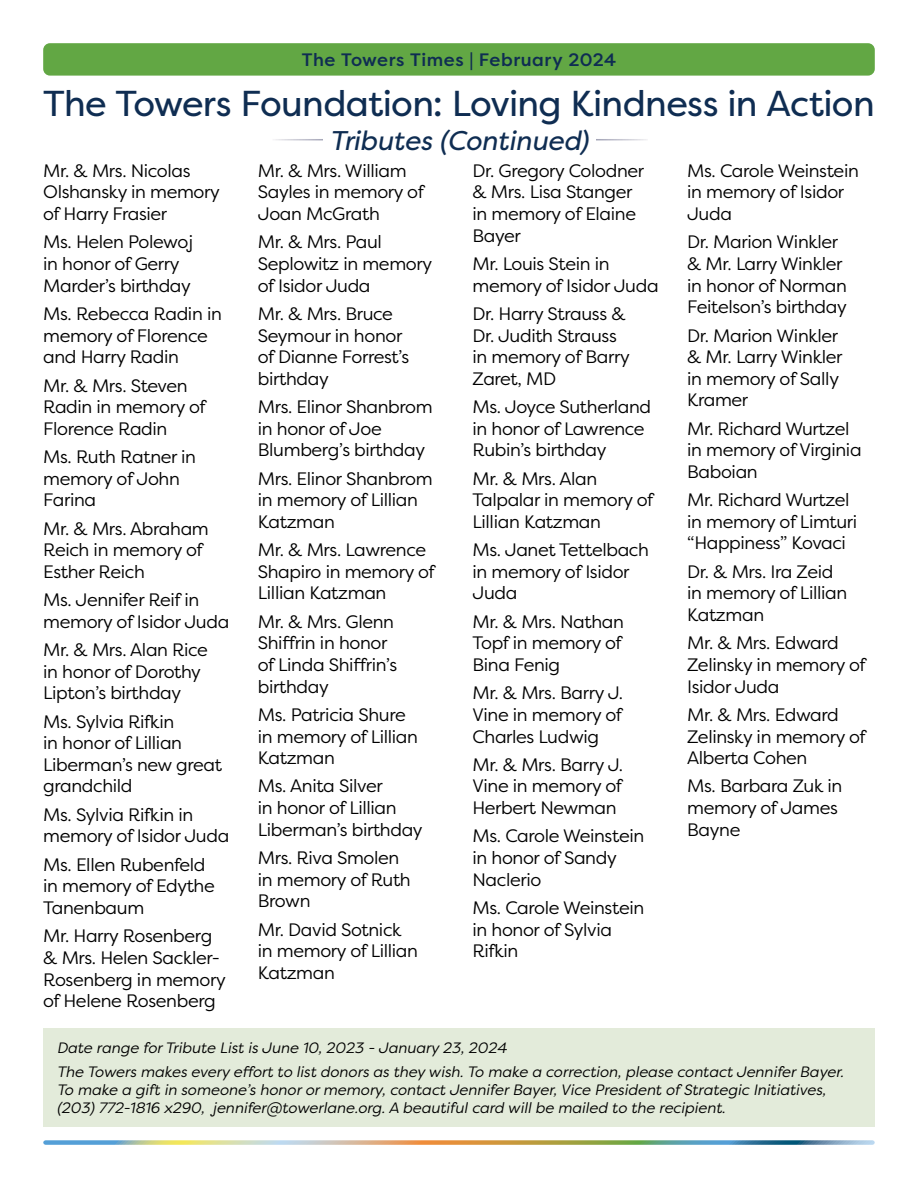
<style>
.page{position:relative;width:918px;height:1188px;background:#fff}
.page>*{position:absolute;margin:0;border:0;box-sizing:border-box;transform-origin:0 0}
.t1{font:36px "Filson Pro";letter-spacing:-.02em;color:#0f2d52}
.t2{font:italic 27px "Filson Pro";letter-spacing:-.005em;color:#0f2d52}
.t3{font:18px/21.6px "Filson Pro";letter-spacing:-.02em;color:#000}
.t4{font:500 18px "Filson Pro";letter-spacing:.03em;color:#0f2d52}
.t5{font:italic 15px/24.8px "Filson Pro";color:#000}
</style>
<div class="page">
<div style="left:43px;top:43px;width:832px;height:33px;background:#62a744;border-radius:7px"></div>
<svg style="left:45px;top:1140px;width:828px;height:5px"></svg>
<div style="left:43px;top:1028px;width:832px;height:99px;background:#e3ebda"></div>
<p class="t4" style="left:302px;top:47px;width:316px">The Towers Times | February 2024</p>
<h1 class="t1" style="left:43px;top:79px;width:833px">The Towers Foundation: Loving Kindness in Action</h1>
<h2 class="t2" style="left:330px;top:122px;width:260px">Tributes (Continued)</h2>
<p class="t3" style="left:43px;top:159px;width:178px">Mr. &amp; Mrs. Nicolas<br>Olshansky in memory of Harry Frasier</p>
<p class="t3" style="left:43px;top:231px;width:151px">Ms. Helen Polewoj in honor of Gerry<br>Marder’s birthday</p>
<p class="t3" style="left:43px;top:302px;width:180px">Ms. Rebecca Radin in memory of Florence and Harry Radin</p>
<p class="t3" style="left:43px;top:374px;width:164px">Mr. &amp; Mrs. Steven<br>Radin in memory of<br>Florence Radin</p>
<p class="t3" style="left:43px;top:445px;width:154px">Ms. Ruth Ratner in memory of John<br>Farina</p>
<p class="t3" style="left:43px;top:517px;width:167px">Mr. &amp; Mrs. Abraham<br>Reich in memory of<br>Esther Reich</p>
<p class="t3" style="left:43px;top:589px;width:188px">Ms. Jennifer Reif in memory of Isidor Juda</p>
<p class="t3" style="left:43px;top:639px;width:166px">Mr. &amp; Mrs. Alan Rice in honor of Dorothy<br>Lipton’s birthday</p>
<p class="t3" style="left:43px;top:710px;width:180px">Ms. Sylvia Rifkin<br>in honor of Lillian<br>Liberman’s new great grandchild</p>
<p class="t3" style="left:43px;top:803px;width:188px">Ms. Sylvia Rifkin in memory of Isidor Juda</p>
<p class="t3" style="left:43px;top:853px;width:173px">Ms. Ellen Rubenfeld in memory of Edythe<br>Tanenbaum</p>
<p class="t3" style="left:43px;top:925px;width:184px">Mr. Harry Rosenberg &amp; Mrs. Helen Sackler-<br>Rosenberg in memory of Helene Rosenberg</p>
<p class="t3" style="left:258px;top:159px;width:168px">Mr. &amp; Mrs. William<br>Sayles in memory of<br>Joan McGrath</p>
<p class="t3" style="left:258px;top:231px;width:176px">Mr. &amp; Mrs. Paul<br>Seplowitz in memory of Isidor Juda</p>
<p class="t3" style="left:258px;top:302px;width:153px">Mr. &amp; Mrs. Bruce<br>Seymour in honor of Dianne Forrest’s birthday</p>
<p class="t3" style="left:258px;top:396px;width:176px">Mrs. Elinor Shanbrom in honor of Joe<br>Blumberg’s birthday</p>
<p class="t3" style="left:258px;top:467px;width:176px">Mrs. Elinor Shanbrom in memory of Lillian<br>Katzman</p>
<p class="t3" style="left:258px;top:539px;width:179px">Mr. &amp; Mrs. Lawrence<br>Shapiro in memory of<br>Lillian Katzman</p>
<p class="t3" style="left:258px;top:610px;width:141px">Mr. &amp; Mrs. Glenn<br>Shiffrin in honor of Linda Shiffrin’s birthday</p>
<p class="t3" style="left:258px;top:703px;width:162px">Ms. Patricia Shure in memory of Lillian<br>Katzman</p>
<p class="t3" style="left:258px;top:775px;width:166px">Ms. Anita Silver<br>in honor of Lillian<br>Liberman’s birthday</p>
<p class="t3" style="left:258px;top:846px;width:154px">Mrs. Riva Smolen in memory of Ruth<br>Brown</p>
<p class="t3" style="left:258px;top:918px;width:162px">Mr. David Sotnick in memory of Lillian<br>Katzman</p>
<p class="t3" style="left:472px;top:159px;width:173px">Dr. Gregory Colodner &amp; Mrs. Lisa Stanger in memory of Elaine<br>Bayer</p>
<p class="t3" style="left:472px;top:252px;width:188px">Mr. Louis Stein in memory of Isidor Juda</p>
<p class="t3" style="left:472px;top:302px;width:159px">Dr. Harry Strauss &amp;<br>Dr. Judith Strauss in memory of Barry<br>Zaret, MD</p>
<p class="t3" style="left:472px;top:396px;width:180px">Ms. Joyce Sutherland in honor of Lawrence<br>Rubin’s birthday</p>
<p class="t3" style="left:472px;top:467px;width:183px">Mr. &amp; Mrs. Alan<br>Talpalar in memory of<br>Lillian Katzman</p>
<p class="t3" style="left:472px;top:539px;width:178px">Ms. Janet Tettelbach in memory of Isidor<br>Juda</p>
<p class="t3" style="left:472px;top:610px;width:153px;text-align:justify">Mr. &amp; Mrs. Nathan Topf in memory of Bina Fenig</p>
<p class="t3" style="left:472px;top:682px;width:152px;text-align:justify">Mr. &amp; Mrs. Barry J.<br>Vine in memory of Charles Ludwig</p>
<p class="t3" style="left:472px;top:753px;width:152px;text-align:justify">Mr. &amp; Mrs. Barry J.<br>Vine in memory of Herbert Newman</p>
<p class="t3" style="left:472px;top:825px;width:173px">Ms. Carole Weinstein in honor of Sandy<br>Naclerio</p>
<p class="t3" style="left:472px;top:896px;width:173px">Ms. Carole Weinstein in honor of Sylvia<br>Rifkin</p>
<p class="t3" style="left:687px;top:159px;width:173px">Ms. Carole Weinstein in memory of Isidor<br>Juda</p>
<p class="t3" style="left:687px;top:231px;width:161px">Dr. Marion Winkler &amp; Mr. Larry Winkler in honor of Norman<br>Feitelson’s birthday</p>
<p class="t3" style="left:687px;top:324px;width:157px">Dr. Marion Winkler &amp; Mr. Larry Winkler in memory of Sally<br>Kramer</p>
<p class="t3" style="left:687px;top:417px;width:176px">Mr. Richard Wurtzel in memory of Virginia<br>Baboian</p>
<p class="t3" style="left:687px;top:489px;width:172px">Mr. Richard Wurtzel in memory of Limturi “Happiness” Kovaci</p>
<p class="t3" style="left:687px;top:560px;width:162px">Dr. &amp; Mrs. Ira Zeid in memory of Lillian<br>Katzman</p>
<p class="t3" style="left:687px;top:632px;width:180px">Mr. &amp; Mrs. Edward<br>Zelinsky in memory of<br>Isidor Juda</p>
<p class="t3" style="left:687px;top:703px;width:180px">Mr. &amp; Mrs. Edward<br>Zelinsky in memory of<br>Alberta Cohen</p>
<p class="t3" style="left:687px;top:775px;width:157px">Ms. Barbara Zuk in memory of James<br>Bayne</p>
<p class="t5" style="left:57px;top:1035px;width:789px">Date range for Tribute List is June 10, 2023 - January 23, 2024<br>The Towers makes every effort to list donors as they wish. To make a correction, please contact Jennifer Bayer.</p>
<p class="t5" style="left:57px;top:1081px;width:771px;line-height:18px">To make a gift in someone’s honor or memory, contact Jennifer Bayer, Vice President of Strategic Initiatives, (203) 772-1816 x290, jennifer@towerlane.org. A beautiful card will be mailed to the recipient.</p>
</div>
